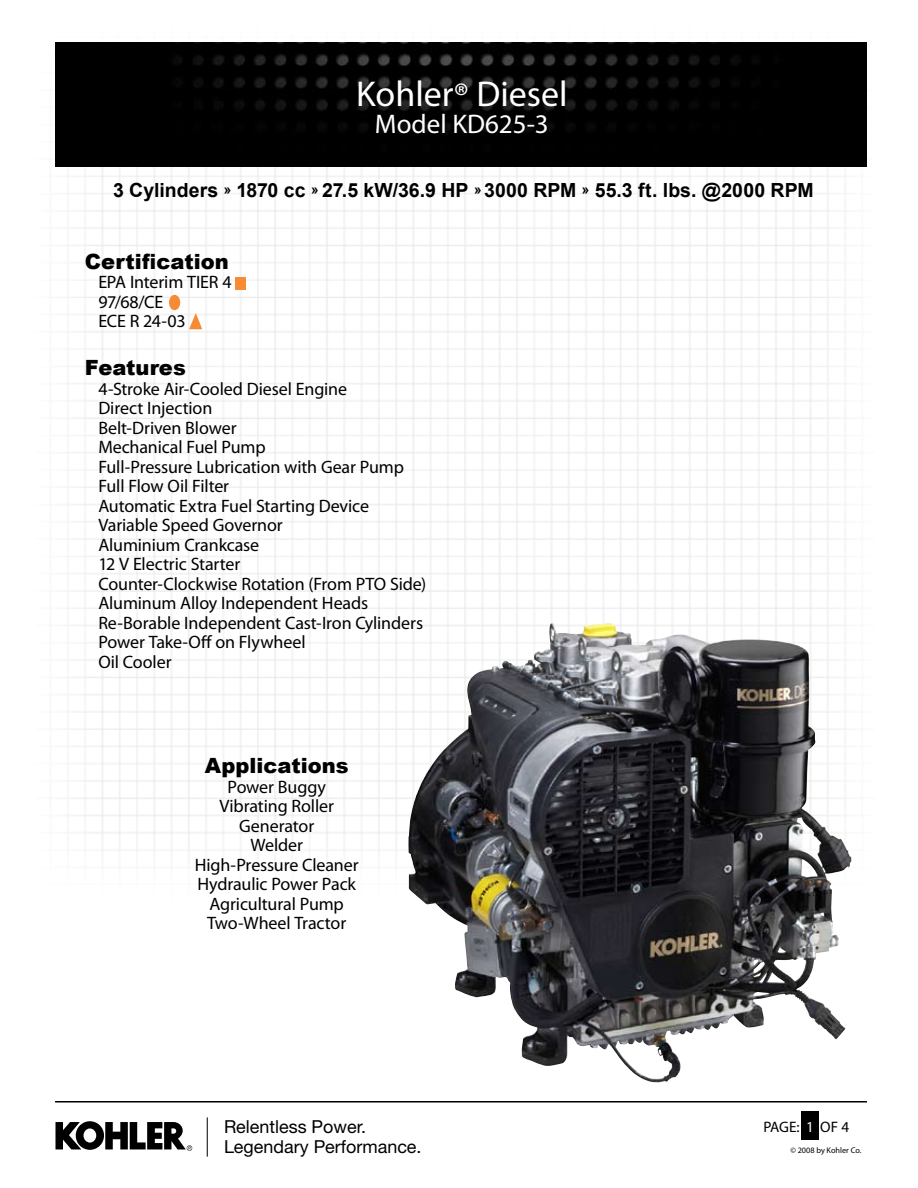
<style>
.page{position:relative;width:918px;height:1188px;background:#fff}
.page>*{position:absolute;margin:0;border:0;box-sizing:border-box;transform-origin:0 0}
.t1{font:36px "Myriad Pro";color:#fff}
.t2{font:27px "Myriad Pro";color:#fff}
.t3{font:900 21px "Arial";color:#000}
.t4{font:700 19.5px "Arial";color:#000}
.t5{font:18px/19.5px "Myriad Pro";letter-spacing:-.01em;color:#000}
.t6{font:18px/19.8px "Helvetica Neue";color:#000}
.t7{font:15.15px "Myriad Pro";letter-spacing:-.005em;color:#000}
.t8{font:8.25px "Myriad Pro";color:#000}
.s1{color:#fff}
</style>
<div class="page">
<img style="left:55px;top:42px;width:812px;height:1094px">
<img style="left:56px;top:42px;width:811px;height:124px">
<svg style="left:56px;top:1121px;width:143px;height:30px"></svg>
<hr style="left:207px;top:1117px;width:1px;height:40px;background:#000">
<hr style="left:55px;top:1101px;width:812px;height:1px;background:#000">
<div style="left:801px;top:1111px;width:18px;height:29px;background:#000"></div>
<div style="left:169px;top:295px;width:11px;height:15px;background:#f68b33;border-radius:50%"></div>
<div style="left:235px;top:277px;width:11px;height:12px;background:#f68b33"></div>
<svg style="left:189px;top:313px;width:13px;height:16px"></svg>
<img style="left:551px;top:623px;width:300px;height:311px">
<h1 class="t1" style="left:356px;top:74px;width:213px">Kohler® Diesel</h1>
<h2 class="t2" style="left:375px;top:110px;width:175px">Model KD625-3</h2>
<p class="t4" style="left:113px;top:177px;width:702px">3 Cylinders <sup>»</sup> 1870 cc <sup>»</sup> 27.5 kW/36.9 HP <sup>»</sup> 3000 RPM <sup>»</sup> 55.3 ft. lbs. @2000 RPM</p>
<p class="t3" style="left:85px;top:246px;width:145px">Certification</p>
<p class="t5" style="left:98px;top:273px;width:135px">EPA Interim TIER 4<br>97/68/CE<br>ECE R 24-03</p>
<p class="t3" style="left:85px;top:353px;width:102px">Features</p>
<p class="t5" style="left:98px;top:379px;width:330px">4-Stroke Air-Cooled Diesel Engine<br>Direct Injection<br>Belt-Driven Blower<br>Mechanical Fuel Pump<br>Full-Pressure Lubrication with Gear Pump<br>Full Flow Oil Filter<br>Automatic Extra Fuel Starting Device<br>Variable Speed Governor<br>Aluminium Crankcase<br>12 V Electric Starter<br>Counter-Clockwise Rotation (From PTO Side)<br>Aluminum Alloy Independent Heads<br>Re-Borable Independent Cast-Iron Cylinders<br>Power Take-Off on Flywheel<br>Oil Cooler</p>
<p class="t3" style="left:205px;top:750px;width:145px">Applications</p>
<p class="t5" style="left:195px;top:777px;width:165px;text-align:center">Power Buggy<br>Vibrating Roller<br>Generator<br>Welder<br>High-Pressure Cleaner<br>Hydraulic Power Pack<br>Agricultural Pump<br>Two-Wheel Tractor</p>
<p class="t6" style="left:224px;top:1117px;width:199px">Relentless Power.<br>Legendary Performance.</p>
<p class="t7" style="left:763px;top:1119px;width:87px">PAGE: <span class="s1">1</span> OF 4</p>
<p class="t8" style="left:790px;top:1145px;width:73px">© 2008 by Kohler Co.</p>
</div>
